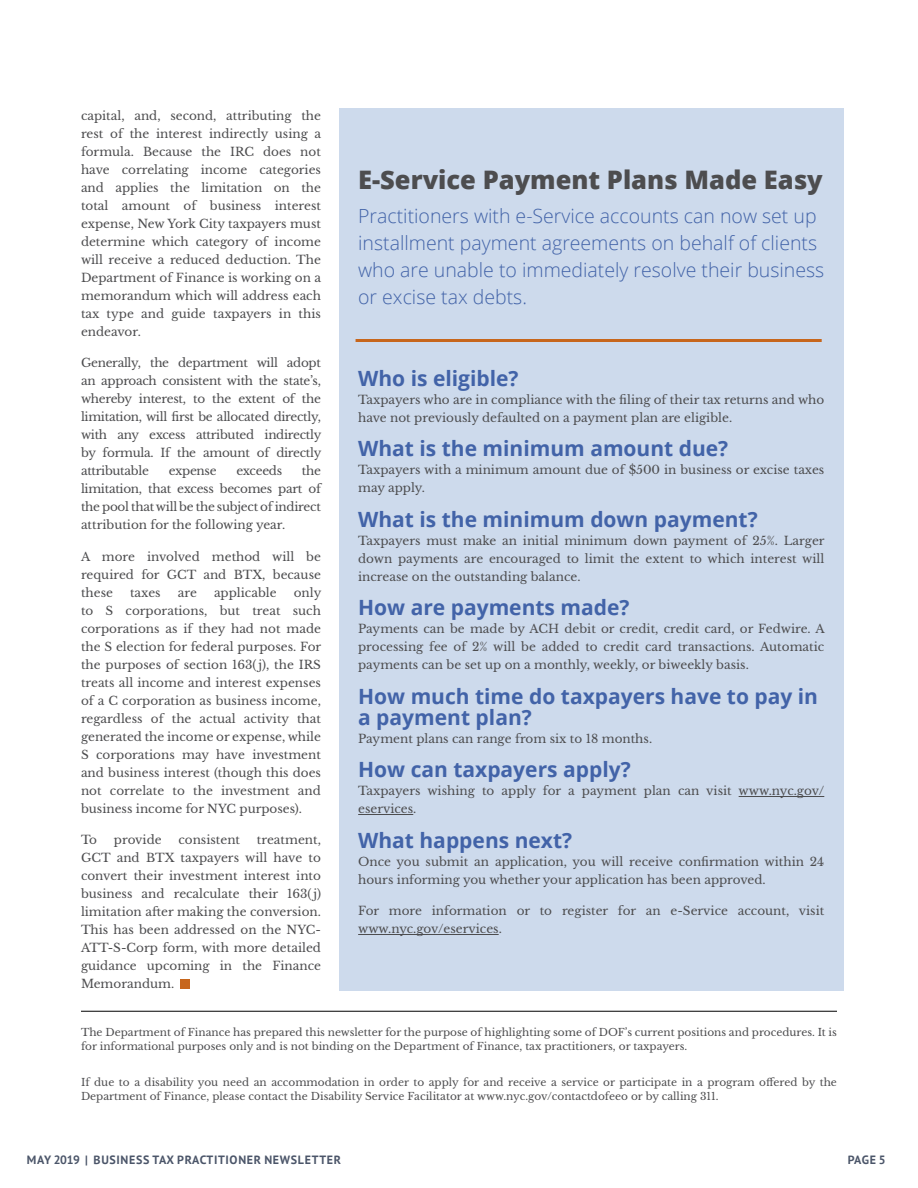
<style>
.page{position:relative;width:918px;height:1188px;background:#fff}
.page>*{position:absolute;margin:0;border:0;box-sizing:border-box;transform-origin:0 0}
.t1{font:800 25.5px "Open Sans";color:#4d4d4f}
.t2{font:700 21px/21px "Open Sans";color:#4263a8}
.t3{font:300 19.5px/27px "Open Sans";color:#4263a8}
.t4{font:12px/18px "Libre Baskerville";color:#4d4d4f;text-align:justify}
.t5{font:700 12px "PT Sans";letter-spacing:.055em;color:#4b5569}
.t6{font:12px "Libre Baskerville";letter-spacing:-.025em;color:#4d4d4f}
.t7{font:10.5px/13.5px "Libre Baskerville";color:#4d4d4f}
</style>
<div class="page">
<div style="left:339px;top:108px;width:504px;height:882px;background:#cddaec"></div>
<hr style="left:81px;top:1011px;width:756px;height:1px;background:#000">
<hr style="left:739px;top:796px;width:85px;height:1px;background:#4d4d4f">
<hr style="left:358px;top:814px;width:55px;height:1px;background:#4d4d4f">
<hr style="left:358px;top:934px;width:141px;height:1px;background:#4d4d4f">
<div style="left:180px;top:979px;width:10px;height:10px;background:#c7661c"></div>
<hr style="left:356px;top:339px;width:466px;height:3px;background:#c7661c">
<p class="t4" style="left:81px;top:106px;width:242px">capital, and, second, attributing the rest of the interest indirectly using a formula. Because the IRC does not have correlating income categories and applies the limitation on the total amount of business interest expense, New York City taxpayers must determine which category of income will receive a reduced deduction. The Department of Finance is working on a memorandum which will address each tax type and guide taxpayers in this endeavor.</p>
<p class="t4" style="left:81px;top:354px;width:242px">Generally, the department will adopt an approach consistent with the state’s, whereby interest, to the extent of the limitation, will first be allocated directly, with any excess attributed indirectly by formula. If the amount of directly attributable</p>
<p class="t4" style="left:81px;top:462px;width:242px;text-indent:221px">the limitation, that excess becomes part of the pool that will be the subject of indirect attribution for the following year.</p>
<p class="t4" style="left:81px;top:547px;width:241px">A more involved method will be required for GCT and BTX, because these</p>
<p class="t6" style="left:169px;top:463px;width:49px">expense</p>
<p class="t6" style="left:236px;top:463px;width:47px">exceeds</p>
<p class="t4" style="left:81px;top:583px;width:242px;text-indent:213px">only to S corporations, but treat such corporations as if they had not made the S election for federal purposes. For the purposes of section 163( j), the IRS treats all income and interest expenses of a C corporation as business income, regardless of the actual activity that generated the income or expense, while S corporations may have investment and business interest (though this does not correlate to the investment and business income for NYC purposes).</p>
<p class="t4" style="left:81px;top:831px;width:18px">To</p>
<p class="t4" style="left:114px;top:831px;width:49px">provide</p>
<p class="t4" style="left:178px;top:831px;width:63px">consistent</p>
<p class="t4" style="left:130px;top:583px;width:32px">taxes</p>
<p class="t4" style="left:178px;top:583px;width:21px">are</p>
<p class="t4" style="left:214px;top:583px;width:64px">applicable</p>
<p class="t4" style="left:81px;top:831px;width:242px;text-indent:176px">treatment, GCT and BTX taxpayers will have to convert their investment interest into business and recalculate their 163( j) limitation after making the conversion.<br>This has been addressed on the NYC-ATT-S-Corp form, with more detailed guidance upcoming in the Finance Memorandum.</p>
<h1 class="t1" style="left:358px;top:161px;width:466px">E-Service Payment Plans Made Easy</h1>
<h3 class="t3" style="left:358px;top:202px;width:468px">Practitioners with e-Service accounts can now set up installment payment agreements on behalf of clients who are unable to immediately resolve their business or excise tax debts.</h3>
<h2 class="t2" style="left:358px;top:367px;width:162px">Who is eligible?</h2>
<p class="t4" style="left:358px;top:391px;width:468px">Taxpayers who are in compliance with the filing of their tax returns and who have not previously defaulted on a payment plan are eligible.</p>
<h2 class="t2" style="left:358px;top:438px;width:372px">What is the minimum amount due?</h2>
<p class="t4" style="left:358px;top:461px;width:468px">Taxpayers with a minimum amount due of $500 in business or excise taxes may apply.</p>
<h2 class="t2" style="left:358px;top:508px;width:401px">What is the minimum down payment?</h2>
<p class="t4" style="left:358px;top:532px;width:468px">Taxpayers must make an initial minimum down payment of 25%. Larger down payments are encouraged to limit the extent to which interest will increase on the outstanding balance.</p>
<h2 class="t2" style="left:358px;top:597px;width:273px">How are payments made?</h2>
<p class="t4" style="left:358px;top:620px;width:468px">Payments can be made by ACH debit or credit, credit card, or Fedwire. A processing fee of 2% will be added to credit card transactions. Automatic payments can be set up on a monthly, weekly, or biweekly basis.</p>
<h2 class="t2" style="left:358px;top:685px;width:461px">How much time do taxpayers have to pay in a payment plan?</h2>
<p class="t4" style="left:358px;top:730px;width:296px">Payment plans can range from six to 18 months.</p>
<h2 class="t2" style="left:358px;top:759px;width:274px">How can taxpayers apply?</h2>
<p class="t4" style="left:358px;top:782px;width:468px">Taxpayers wishing to apply for a payment plan can visit www.nyc.gov/ eservices.</p>
<h2 class="t2" style="left:358px;top:829px;width:216px">What happens next?</h2>
<p class="t4" style="left:358px;top:853px;width:468px">Once you submit an application, you will receive confirmation within 24 hours informing you whether your application has been approved.</p>
<p class="t4" style="left:358px;top:902px;width:468px">For more information or to register for an e-Service account, visit www.nyc.gov/eservices.</p>
<p class="t7" style="left:81px;top:1026px;width:758px">The Department of Finance has prepared this newsletter for the purpose of highlighting some of DOF’s current positions and procedures. It is for informational purposes only and is not binding on the Department of Finance, tax practitioners, or taxpayers.</p>
<p class="t7" style="left:81px;top:1076px;width:758px">If due to a disability you need an accommodation in order to apply for and receive a service or participate in a program offered by the<br>Department of Finance, please contact the Disability Service Facilitator at www.nyc.gov/contactdofeeo or by calling 311.</p>
<p class="t5" style="left:27px;top:1152px;width:316px">MAY 2019 | BUSINESS TAX PRACTITIONER NEWSLETTER</p>
<p class="t5" style="left:848px;top:1152px;width:40px">PAGE 5</p>
</div>
